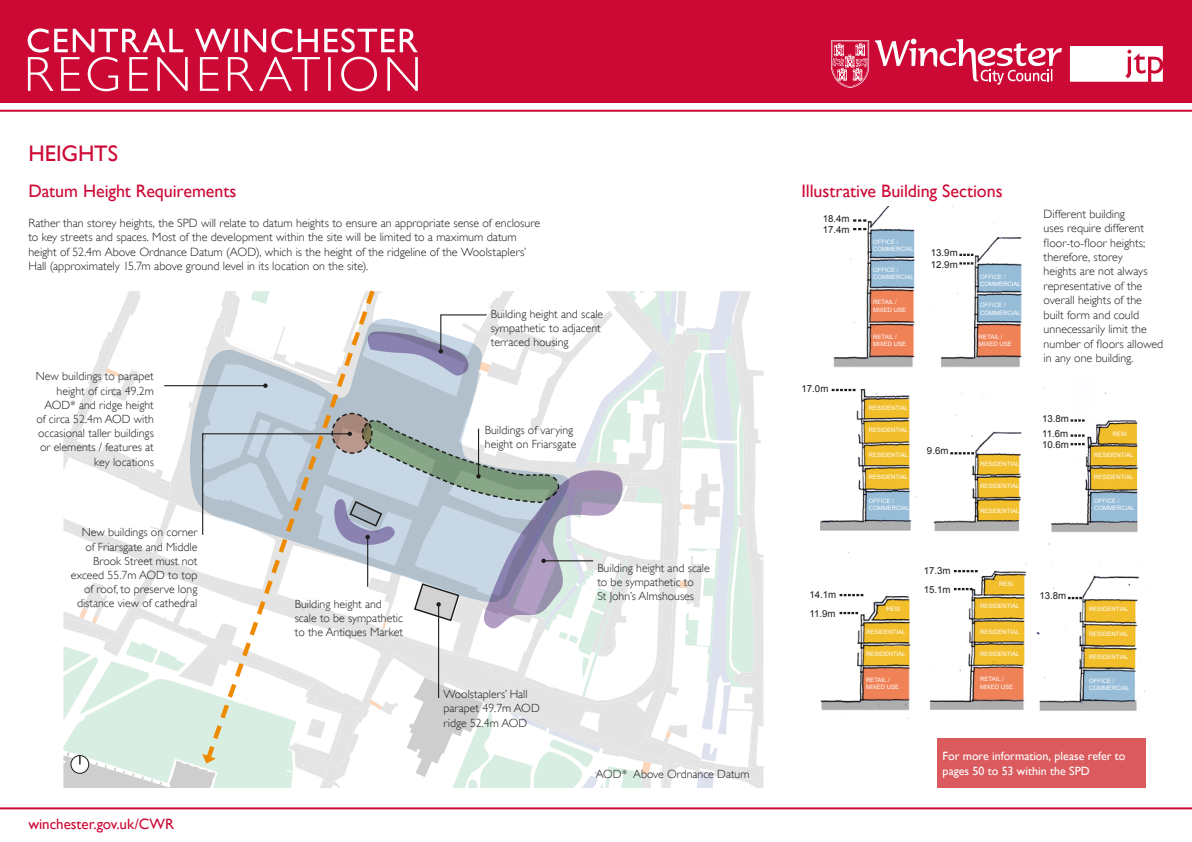
<style>
.page{position:relative;width:1192px;height:842px;background:#fff}
.page>*{position:absolute;margin:0;border:0;box-sizing:border-box;transform-origin:0 0}
.t1{font:22.5px "Gill Sans";color:#cc0935}
.t2{font:18px "Gill Sans";letter-spacing:-.005em;color:#cc0935}
.t3{font:15px "Gill Sans";color:#cc0935}
.t4{font:300 12px/14.4px "Gill Sans";color:#1d1d1b}
.t5{font:12px/14.4px "Gill Sans";letter-spacing:-.005em;color:#fff}
.t6{font:300 11.8px/14.2px "Gill Sans";color:#1d1d1b}
.t7{font:9.65px "Arial";color:#1d1d1b}
.t8{font:6px/7.2px "Arial";color:#fff}
</style>
<div class="page">
<hr style="left:0;top:110px;width:1192px;height:2px;background:#cc0935">
<div style="left:0;top:0;width:1192px;height:103px;background:#cc0935"></div>
<svg style="left:875px;top:39px;width:187px;height:46px"></svg>
<svg style="left:831px;top:40px;width:38px;height:48px"></svg>
<svg style="left:1070px;top:46px;width:93px;height:36px;background:#f9e2e7"></svg>
<svg style="left:28px;top:28px;width:390px;height:63px"></svg>
<hr style="left:0;top:807px;width:1192px;height:2px;background:#cc0935">
<img style="left:821px;top:387px;width:317px;height:158px">
<img style="left:833px;top:207px;width:198px;height:162px">
<svg style="left:853px;top:228px;width:13px;height:2px"></svg>
<svg style="left:959px;top:262px;width:14px;height:3px"></svg>
<svg style="left:1071px;top:443px;width:14px;height:2px"></svg>
<svg style="left:853px;top:219px;width:13px;height:3px"></svg>
<svg style="left:832px;top:389px;width:23px;height:2px"></svg>
<svg style="left:950px;top:452px;width:24px;height:2px"></svg>
<svg style="left:959px;top:254px;width:14px;height:2px"></svg>
<svg style="left:1071px;top:434px;width:14px;height:3px"></svg>
<svg style="left:1071px;top:419px;width:14px;height:3px"></svg>
<img style="left:1034px;top:561px;width:111px;height:150px">
<img style="left:929px;top:563px;width:98px;height:158px">
<svg style="left:1068px;top:597px;width:14px;height:2px"></svg>
<svg style="left:954px;top:588px;width:18px;height:2px"></svg>
<svg style="left:954px;top:570px;width:24px;height:2px"></svg>
<svg style="left:63px;top:291px;width:700px;height:497px"></svg>
<img style="left:820px;top:552px;width:91px;height:166px">
<svg style="left:840px;top:612px;width:18px;height:2px"></svg>
<svg style="left:840px;top:594px;width:23px;height:2px"></svg>
<div style="left:937px;top:739px;width:209px;height:49px;background:#da5a5d"></div>
<h1 class="t1" style="left:28px;top:140px;width:91px">HEIGHTS</h1>
<h2 class="t2" style="left:28px;top:180px;width:210px">Datum Height Requirements</h2>
<h2 class="t2" style="left:801px;top:181px;width:203px">Illustrative Building Sections</h2>
<p class="t7" style="left:823px;top:224px;width:28px">17.4m</p>
<p class="t7" style="left:931px;top:258px;width:28px">12.9m</p>
<p class="t4" style="left:28px;top:216px;width:513px">Rather than storey heights, the SPD will relate to datum heights to ensure an appropriate sense of enclosure to key streets and spaces. Most of the development within the site will be limited to a maximum datum height of 52.4m Above Ordnance Datum (AOD), which is the height of the ridgeline of the Woolstaplers’ Hall (approximately 15.7m above ground level in its location on the site).</p>
<p class="t4" style="left:1044px;top:207px;width:121px">Different building<br>uses require different floor-to-floor heights; therefore, storey<br>heights are not always representative of the overall heights of the built form and could unnecessarily limit the number of floors allowed in any one building.</p>
<p class="t7" style="left:823px;top:212px;width:28px">18.4m</p>
<p class="t8" style="left:873px;top:238px;width:42px">OFFICE /<br>COMMERCIAL</p>
<p class="t7" style="left:931px;top:246px;width:28px">13.9m</p>
<p class="t8" style="left:873px;top:266px;width:42px">OFFICE /<br>COMMERCIAL</p>
<p class="t8" style="left:980px;top:273px;width:42px">OFFICE /<br>COMMERCIAL</p>
<p class="t8" style="left:873px;top:299px;width:35px">RETAIL /<br>MIXED USE</p>
<p class="t8" style="left:980px;top:302px;width:42px">OFFICE /<br>COMMERCIAL</p>
<p class="t6" style="left:491px;top:307px;width:114px">Building height and scale sympathetic to adjacent terraced housing</p>
<p class="t8" style="left:873px;top:333px;width:35px">RETAIL /<br>MIXED USE</p>
<p class="t8" style="left:979px;top:333px;width:35px">RETAIL /<br>MIXED USE</p>
<p class="t6" style="left:36px;top:369px;width:120px;text-align:right">New buildings to parapet height of circa 49.2m<br>AOD* and ridge height of circa 52.4m AOD with occasional taller buildings or elements / features at key locations</p>
<p class="t6" style="left:71px;top:525px;width:128px;text-align:right">New buildings on corner of Friarsgate and Middle<br>Brook Street must not exceed 55.7m AOD to top of roof, to preserve long distance view of cathedral</p>
<p class="t3" style="left:28px;top:815px;width:147px">winchester.gov.uk/CWR</p>
<p class="t6" style="left:485px;top:422px;width:93px">Buildings of varying height on Friarsgate</p>
<p class="t6" style="left:295px;top:597px;width:110px">Building height and scale to be sympathetic to the Antiques Market</p>
<p class="t6" style="left:444px;top:687px;width:98px">Woolstaplers’ Hall parapet 49.7m AOD ridge 52.4m AOD</p>
<p class="t6" style="left:597px;top:560px;width:114px">Building height and scale to be sympathetic to<br>St John’s Almshouses</p>
<p class="t6" style="left:596px;top:767px;width:155px">AOD* Above Ordnance Datum</p>
<p class="t7" style="left:801px;top:382px;width:28px">17.0m</p>
<p class="t7" style="left:809px;top:588px;width:28px">14.1m</p>
<p class="t7" style="left:809px;top:608px;width:28px">11.9m</p>
<p class="t8" style="left:869px;top:404px;width:41px">RESIDENTIAL</p>
<p class="t8" style="left:869px;top:426px;width:41px">RESIDENTIAL</p>
<p class="t7" style="left:1042px;top:412px;width:28px">13.8m</p>
<p class="t7" style="left:1042px;top:427px;width:28px">11.6m</p>
<p class="t8" style="left:1113px;top:430px;width:16px">RESI</p>
<p class="t8" style="left:869px;top:451px;width:41px">RESIDENTIAL</p>
<p class="t8" style="left:869px;top:473px;width:41px">RESIDENTIAL</p>
<p class="t7" style="left:927px;top:444px;width:23px">9.6m</p>
<p class="t8" style="left:980px;top:460px;width:41px">RESIDENTIAL</p>
<p class="t8" style="left:980px;top:482px;width:41px">RESIDENTIAL</p>
<p class="t7" style="left:1042px;top:439px;width:28px">10.6m</p>
<p class="t8" style="left:1094px;top:451px;width:41px">RESIDENTIAL</p>
<p class="t8" style="left:1094px;top:473px;width:41px">RESIDENTIAL</p>
<p class="t8" style="left:869px;top:498px;width:42px">OFFICE /<br>COMMERCIAL</p>
<p class="t8" style="left:980px;top:507px;width:41px">RESIDENTIAL</p>
<p class="t8" style="left:1094px;top:498px;width:42px">OFFICE /<br>COMMERCIAL</p>
<p class="t7" style="left:924px;top:564px;width:28px">17.3m</p>
<p class="t8" style="left:886px;top:606px;width:16px">RESI</p>
<p class="t7" style="left:924px;top:584px;width:28px">15.1m</p>
<p class="t8" style="left:999px;top:580px;width:16px">RESI</p>
<p class="t8" style="left:980px;top:602px;width:41px">RESIDENTIAL</p>
<p class="t7" style="left:1039px;top:589px;width:28px">13.8m</p>
<p class="t8" style="left:1089px;top:606px;width:41px">RESIDENTIAL</p>
<p class="t8" style="left:866px;top:628px;width:41px">RESIDENTIAL</p>
<p class="t8" style="left:866px;top:651px;width:41px">RESIDENTIAL</p>
<p class="t8" style="left:980px;top:628px;width:41px">RESIDENTIAL</p>
<p class="t8" style="left:980px;top:650px;width:41px">RESIDENTIAL</p>
<p class="t8" style="left:1089px;top:630px;width:41px">RESIDENTIAL</p>
<p class="t8" style="left:1089px;top:653px;width:41px">RESIDENTIAL</p>
<p class="t8" style="left:866px;top:676px;width:35px">RETAIL /<br>MIXED USE</p>
<p class="t8" style="left:980px;top:676px;width:35px">RETAIL /<br>MIXED USE</p>
<p class="t8" style="left:1089px;top:677px;width:42px">OFFICE /<br>COMMERCIAL</p>
<p class="t5" style="left:943px;top:749px;width:184px">For more information, please refer to pages 50 to 53 within the SPD</p>
</div>
